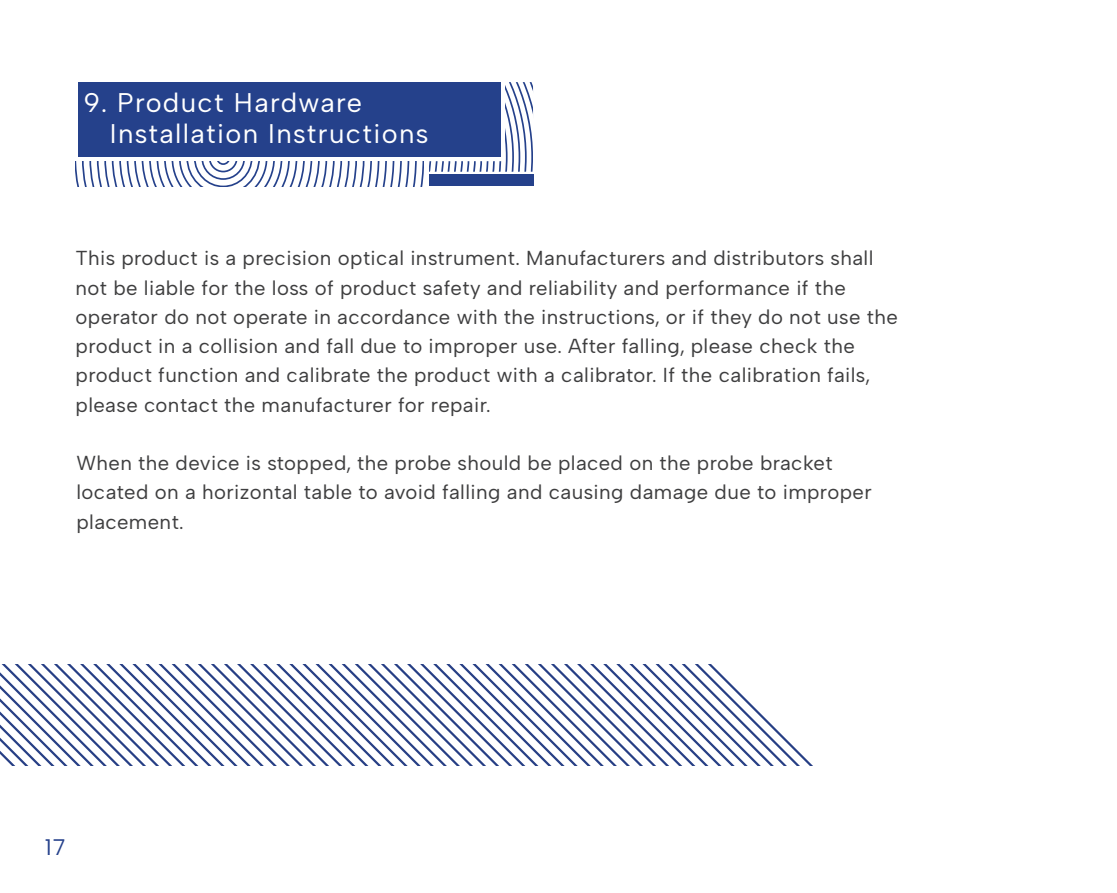
<style>
.page{position:relative;width:1117px;height:893px;background:#fff}
.page>*{position:absolute;margin:0;border:0;box-sizing:border-box;transform-origin:0 0}
.t1{font:27px/31.1px "Albert Sans";letter-spacing:.05em;color:#fff}
.t2{font:22.5px "Albert Sans";color:#25418b}
.t3{font:20.25px/29.2px "Albert Sans";letter-spacing:.02em;color:#3e3e3f}
</style>
<div class="page">
<div style="left:78px;top:82px;width:422px;height:74px;background:#25418b"></div>
<svg style="left:76px;top:162px;width:347px;height:24px"></svg>
<svg style="left:429px;top:82px;width:104px;height:90px"></svg>
<div style="left:429px;top:175px;width:104px;height:11px;background:#25418b"></div>
<svg style="left:0;top:664px;width:812px;height:101px"></svg>
<h1 class="t1" style="left:110px;top:87px;width:320px;text-indent:-26px">9. Product Hardware<br>Installation Instructions</h1>
<p class="t3" style="left:76px;top:244px;width:823px">This product is a precision optical instrument. Manufacturers and distributors shall not be liable for the loss of product safety and reliability and performance if the operator do not operate in accordance with the instructions, or if they do not use the product in a collision and fall due to improper use. After falling, please check the product function and calibrate the product with a calibrator. If the calibration fails, please contact the manufacturer for repair.</p>
<p class="t3" style="left:76px;top:448px;width:796px">When the device is stopped, the probe should be placed on the probe bracket located on a horizontal table to avoid falling and causing damage due to improper placement.</p>
<p class="t2" style="left:45px;top:833px;width:22px">17</p>
</div>
